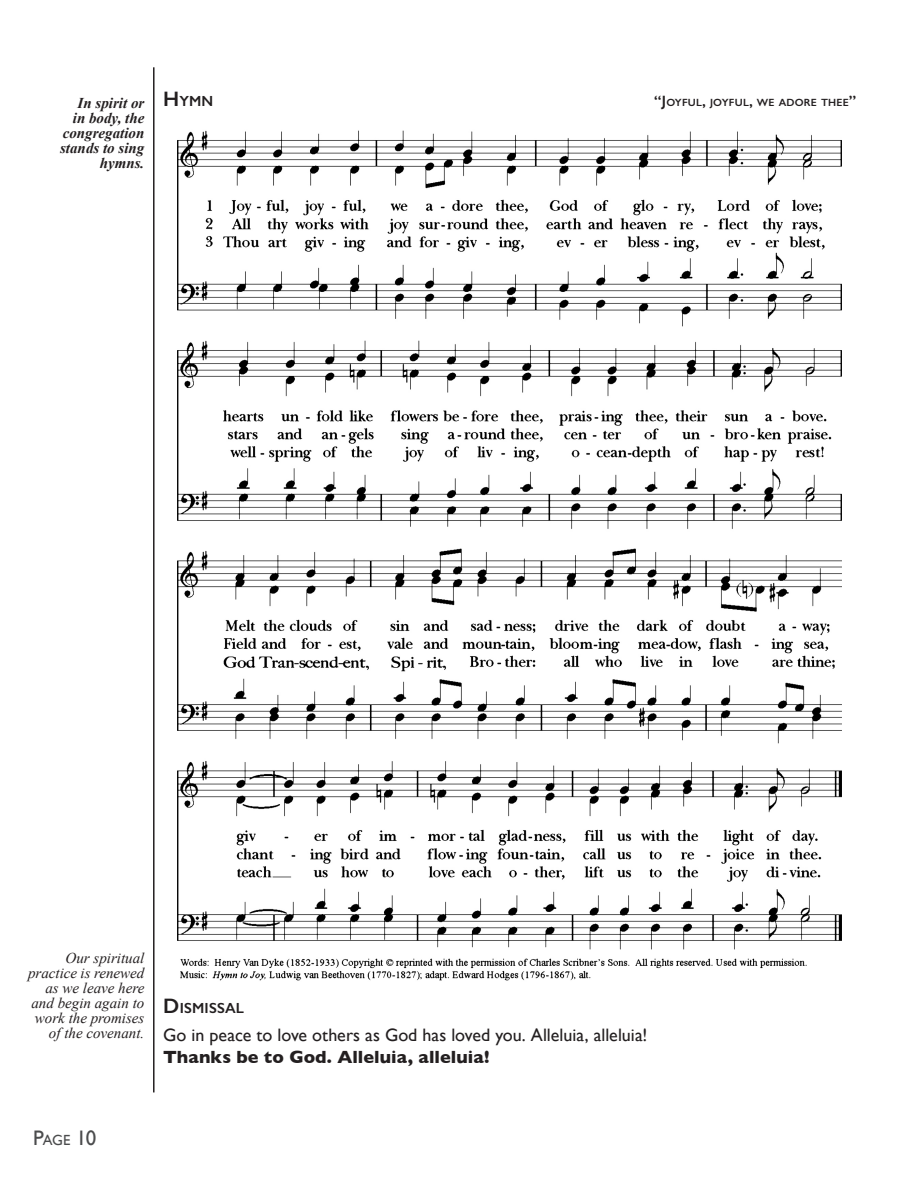
<style>
.page{position:relative;width:918px;height:1188px;background:#fff}
.page>*{position:absolute;margin:0;border:0;box-sizing:border-box;transform-origin:0 0}
.t1{font:21px "Gill Sans";color:#4b4c4d}
.Celebrant{font:18px "Gill Sans";color:#231f20}
.Celebrant-2{font:700 18px "Gill Sans";letter-spacing:.005em;color:#231f20}
.Margin_Left{font:italic 15px/15px "Times New Roman";color:#231f20;text-align:right}
.Margin_Left-2{font:italic 700 15px/15px "Times New Roman";color:#231f20;text-align:right}
.Celebrant-3{font:600 14.7px "Gill Sans";letter-spacing:.01em;color:#231f20}
.Celebrant-4{font:600 10.5px "Gill Sans";letter-spacing:.02em;color:#231f20}
.s1{font-size:21px}
.s2{font-size:15px}
.s3{font-size:14.7px}
</style>
<div class="page">
<hr style="left:153px;top:67px;width:2px;height:1025px;background:#231f20">
<img style="left:177px;top:130px;width:665px;height:851px">
<p class="Margin_Left-2" style="left:60px;top:95px;width:86px">In spirit or<br>in body, the congregation stands to sing hymns.</p>
<p class="Celebrant-3" style="left:163px;top:92px;width:52px"><span class="s1">H</span>YMN</p>
<p class="Celebrant-4" style="left:654px;top:96px;width:204px"><span class="s2">“J</span>OYFUL<span class="s2">,</span> JOYFUL<span class="s2">,</span> WE ADORE THEE<span class="s2">”</span></p>
<p class="Margin_Left" style="left:28px;top:950px;width:118px">Our spiritual practice is renewed as we leave here and begin again to work the promises of the covenant.</p>
<p class="Celebrant-3" style="left:163px;top:999px;width:82px"><span class="s1">D</span> ISMISSAL</p>
<p class="Celebrant" style="left:163px;top:1025px;width:486px">Go in peace to love others as God has loved you. Alleluia, alleluia!</p>
<p class="Celebrant-2" style="left:163px;top:1043px;width:328px">Thanks be to God. Alleluia, alleluia!</p>
<h1 class="t1" style="left:33px;top:1126px;width:65px">P<span class="s3">age</span> 10</h1>
</div>
